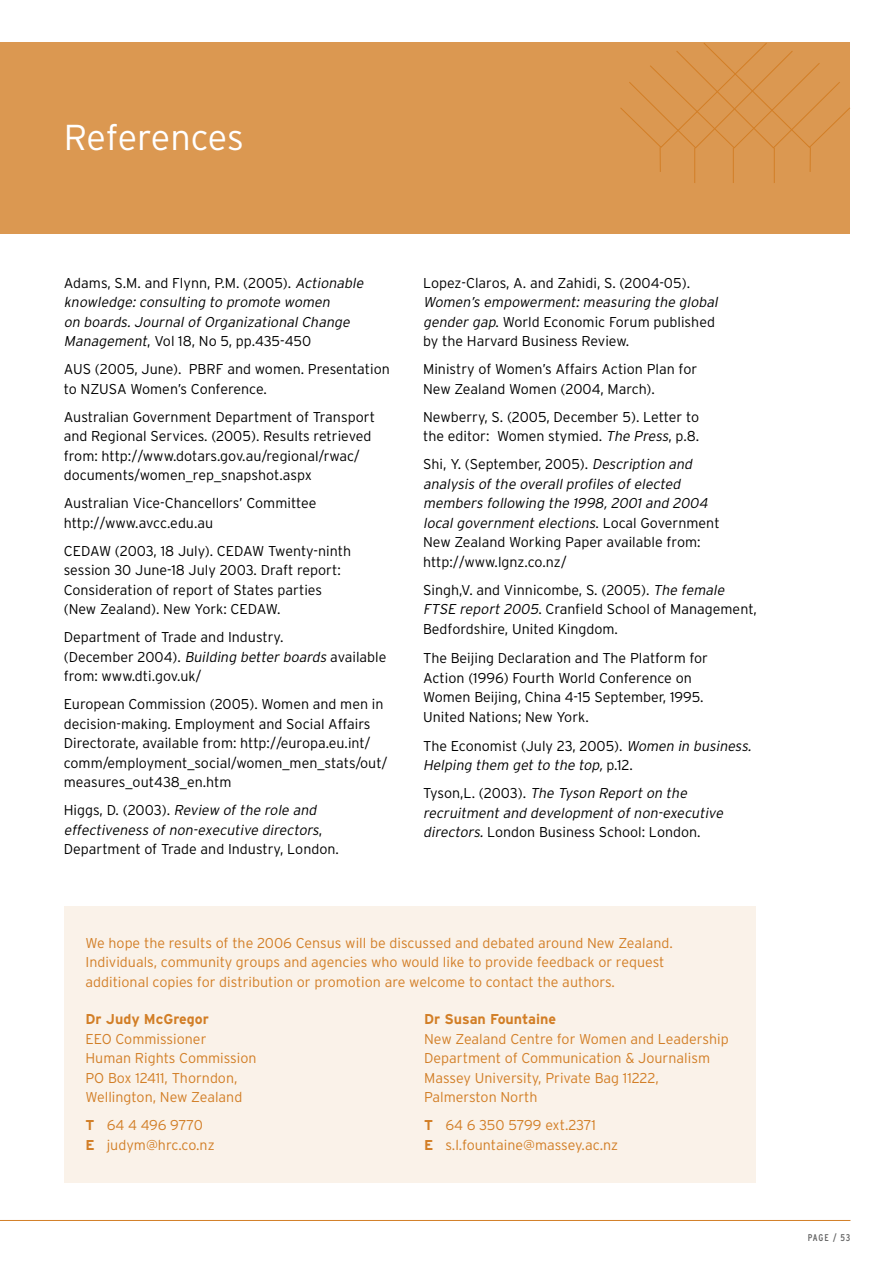
<style>
.page{position:relative;width:893px;height:1263px;background:#fff}
.page>*{position:absolute;margin:0;border:0;box-sizing:border-box;transform-origin:0 0}
.Section_Title{font:300 36px "Interstate";letter-spacing:-.01em;color:#fff}
.Body_Text{font:300 14.25px/19.5px "Interstate";color:#000}
.Body_Text-2{font:italic 300 14.25px/19.5px "Interstate";color:#000}
.Body_Text-3{font:300 14.25px/19.5px "Interstate";color:#d27e26}
.t1{font:condensed 9.75px "Interstate";letter-spacing:.085em;color:#636363}
.s1{font-style:normal}
.s2{font-style:italic}
.s3{font-weight:700}
</style>
<div class="page">
<hr style="left:0;top:1220px;width:850px;height:1px;background:#d27e26">
<div style="left:0;top:43px;width:850px;height:191px;background:#db9851"></div>
<div style="left:64px;top:907px;width:691px;height:276px;background:#faf2e9"></div>
<hr style="left:774px;top:148px;width:1px;height:35px;background:#d27e26">
<hr style="left:694px;top:148px;width:1px;height:35px;background:#d27e26">
<svg style="left:619px;top:42px;width:232px;height:130px"></svg>
<hr style="left:733px;top:148px;width:1px;height:35px;background:#d27e26">
<p class="Section_Title" style="left:64px;top:117px;width:182px">References</p>
<p class="Body_Text-2" style="left:64px;top:273px;width:304px"><span class="s1">Adams, S.M. and Flynn, P.M. (2005).</span> Actionable knowledge: consulting to promote women<br>on boards. Journal of Organizational Change Management<span class="s1">, Vol 18, No 5, pp.435-450</span></p>
<p class="Body_Text" style="left:64px;top:359px;width:327px">AUS (2005, June). PBRF and women. Presentation to NZUSA Women’s Conference.</p>
<p class="Body_Text" style="left:64px;top:407px;width:313px">Australian Government Department of Transport and Regional Services. (2005). Results retrieved from: http://www.dotars.gov.au/regional/rwac/ documents/women_rep_snapshot.aspx</p>
<p class="Body_Text" style="left:64px;top:493px;width:254px">Australian Vice-Chancellors’ Committee http://www.avcc.edu.au</p>
<p class="Body_Text" style="left:64px;top:541px;width:289px">CEDAW (2003, 18 July). CEDAW Twenty-ninth session 30 June-18 July 2003. Draft report:<br>Consideration of report of States parties (New Zealand). New York: CEDAW.</p>
<p class="Body_Text" style="left:64px;top:627px;width:324px">Department of Trade and Industry.<br>(December 2004). <span class="s2">Building better boards</span>available from: www.dti.gov.uk/</p>
<p class="Body_Text" style="left:64px;top:694px;width:325px">European Commission (2005). Women and men in decision-making. Employment and Social Affairs Directorate, available from: http://europa.eu.int/ comm/employment_social/women_men_stats/out/ measures_out438_en.htm</p>
<p class="Body_Text-2" style="left:64px;top:800px;width:277px"><span class="s1">H i g g s , D. (2 0 03 ) .</span> Review of the role and effectiveness of non-executive directors<span class="s1">,<br>Department of Trade and Industry, London.</span></p>
<p class="Body_Text" style="left:423px;top:273px;width:299px">Lopez-Claros, A. and Zahidi, S. (2004-05).<br><span class="s2">Women’s empowerment: measuring the global gender gap</span>. World Economic Forum published by the Harvard Business Review.</p>
<p class="Body_Text" style="left:423px;top:359px;width:276px">Ministry of Women’s Affairs Action Plan for<br>New Zealand Women (2004, March).</p>
<p class="Body_Text" style="left:423px;top:407px;width:278px">Newberry, S. (2005, December 5). Letter to the editor: Women stymied. <span class="s2">The Press</span>, p.8.</p>
<p class="Body_Text-2" style="left:423px;top:454px;width:298px"><span class="s1">Shi, Y. (September, 2005).</span> Description and analysis of the overall profiles of elected members following the 1998, 2001 and 2004 local government elections<span class="s1">. L o c a l G o v e r n m e n t New Zealand Working Paper available from: http://www.lgnz.co.nz/</span></p>
<p class="Body_Text" style="left:423px;top:580px;width:335px">Singh,V. and Vinnicombe, S. (2005). <span class="s2">The female<br>FTSE report 2005</span>. Cranfield School of Management,<br>Bedfordshire, United Kingdom.</p>
<p class="Body_Text" style="left:423px;top:648px;width:286px">The Beijing Declaration and The Platform for Action (1996) Fourth World Conference on Women Beijing, China 4-15 September, 1995.<br>United Nations; New York.</p>
<p class="Body_Text-2" style="left:423px;top:736px;width:333px"><span class="s1">The Economist (July 23, 2005).</span> Women in business.<br>Helping them get to the top, <span class="s1">p .1 2 .</span></p>
<p class="Body_Text-2" style="left:423px;top:783px;width:304px"><span class="s1">Tyson,L. (2003).</span> The Tyson Report on the recruitment and development of non-executive directors. <span class="s1">London Business School: London.</span></p>
<p class="Body_Text-3" style="left:85px;top:933px;width:589px">We hope the results of the 2006 Census will be discussed and debated around New Zealand.<br>Individuals, community groups and agencies who would like to provide feedback or request additional copies for distribution or promotion are welcome to contact the authors.</p>
<p class="Body_Text-3" style="left:85px;top:1009px;width:173px"><span class="s3">Dr Judy McGregor<br></span>EEO Commissioner<br>Human Rights Commission<br>PO Box 12411, Thorndon,<br>Wellington, New Zealand</p>
<p class="Body_Text-3" style="left:85px;top:1115px;width:131px"><span class="s3">T</span> 64 4 496 9770<br><span class="s3">E</span> judym@hrc.co.nz</p>
<p class="Body_Text-3" style="left:424px;top:1009px;width:306px"><span class="s3">Dr Susan Fountaine<br></span>New Zealand Centre for Women and Leadership<br>Department of Communication &amp; Journalism<br>Massey University, Private Bag 11222,<br>Palmerston North</p>
<p class="Body_Text-3" style="left:424px;top:1115px;width:196px"><span class="s3">T</span> 64 6 350 5799 ext.2371<br><span class="s3">E</span> s.l.fountaine@massey.ac.nz</p>
<p class="t1" style="left:808px;top:1232px;width:44px">PAGE / 53</p>
</div>
